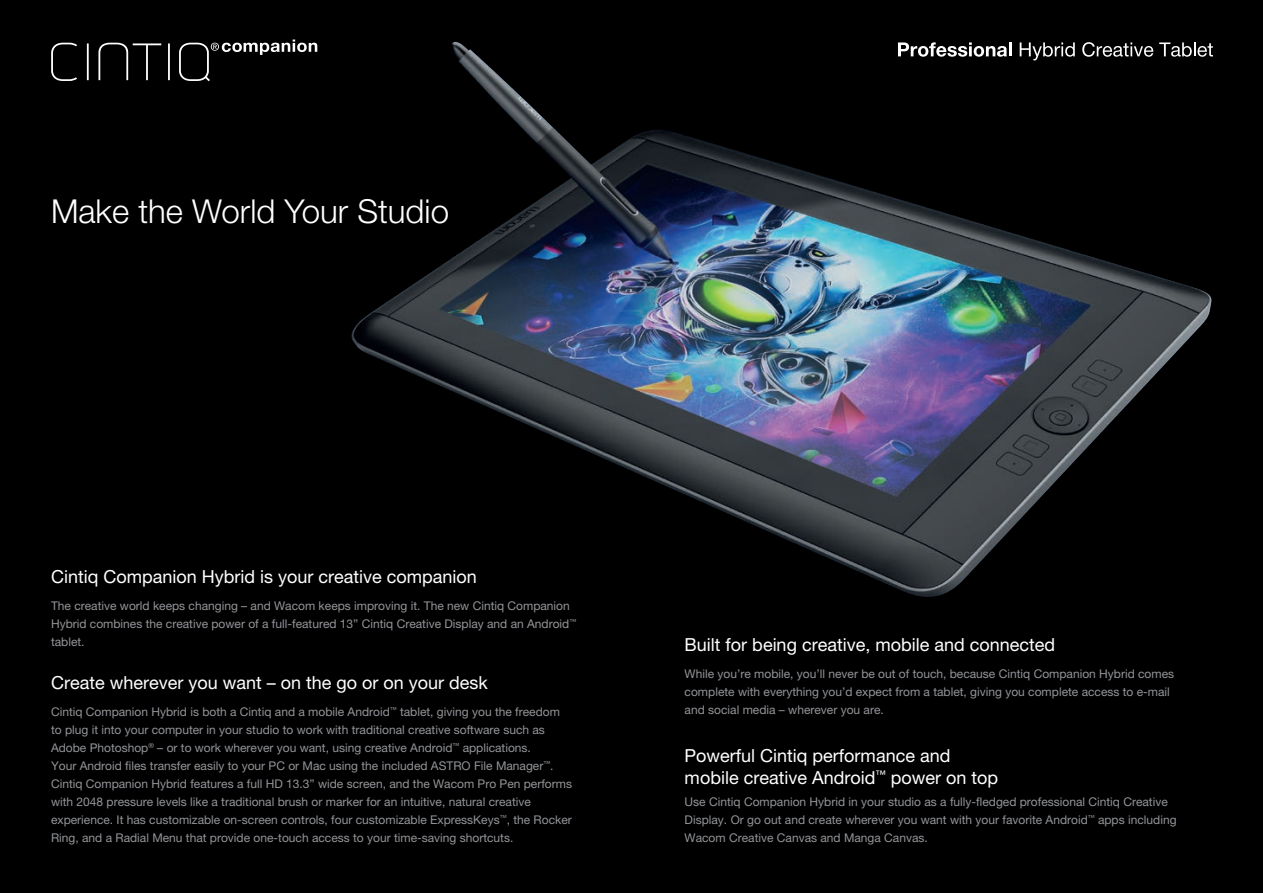
<style>
.page{position:relative;width:1263px;height:893px;background:#000001}
.page>*{position:absolute;margin:0;border:0;box-sizing:border-box;transform-origin:0 0}
.t1{font:300 33px "Helvetica Neue LT Pro";color:#fff}
.t2{font:18px/21.6px "Helvetica Neue LT Pro";color:#fff}
.t3{font:12px/18px "Helvetica Neue LT Pro";color:#939598}
</style>
<div class="page">
<img style="left:351px;top:42px;width:861px;height:555px">
<svg style="left:51px;top:40px;width:266px;height:41px"></svg>
<svg style="left:898px;top:42px;width:113px;height:15px"></svg>
<svg style="left:1020px;top:42px;width:55px;height:18px"></svg>
<svg style="left:1082px;top:42px;width:71px;height:15px"></svg>
<svg style="left:1159px;top:42px;width:54px;height:15px"></svg>
<h1 class="t1" style="left:51px;top:191px;width:399px">Make the World Your Studio</h1>
<h2 class="t2" style="left:51px;top:566px;width:427px">Cintiq Companion Hybrid is your creative companion</h2>
<p class="t3" style="left:51px;top:596px;width:527px">The creative world keeps changing – and Wacom keeps improving it. The new Cintiq Companion<br>Hybrid combines the creative power of a full-featured 13” Cintiq Creative Display and an Android<sup>™ </sup>tablet.</p>
<h2 class="t2" style="left:51px;top:672px;width:438px">Create wherever you want – on the go or on your desk</h2>
<p class="t3" style="left:51px;top:702px;width:522px">Cintiq Companion Hybrid is both a Cintiq and a mobile Android<sup>™</sup> tablet, giving you the freedom to plug it into your computer in your studio to work with traditional creative software such as Adobe Photoshop<sup>®</sup> – or to work wherever you want, using creative Android<sup>™</sup> applications.<br>Your Android files transfer easily to your PC or Mac using the included ASTRO File Manager<sup>™</sup>.<br>Cintiq Companion Hybrid features a full HD 13.3” wide screen, and the Wacom Pro Pen performs with 2048 pressure levels like a traditional brush or marker for an intuitive, natural creative experience. It has customizable on-screen controls, four customizable ExpressKeys<sup>™</sup>, the Rocker Ring, and a Radial Menu that provide one-touch access to your time-saving shortcuts.</p>
<h2 class="t2" style="left:685px;top:634px;width:372px">Built for being creative, mobile and connected</h2>
<p class="t3" style="left:685px;top:665px;width:491px">While you’re mobile, you’ll never be out of touch, because Cintiq Companion Hybrid comes complete with everything you’d expect from a tablet, giving you complete access to e-mail and social media – wherever you are.</p>
<h2 class="t2" style="left:685px;top:745px;width:315px">Powerful Cintiq performance and mobile creative Android<sup>™</sup> power on top</h2>
<p class="t3" style="left:685px;top:792px;width:493px">Use Cintiq Companion Hybrid in your studio as a fully-fledged professional Cintiq Creative<br>Display. Or go out and create wherever you want with your favorite Android<sup>™</sup> apps including<br>Wacom Creative Canvas and Manga Canvas.</p>
</div>
